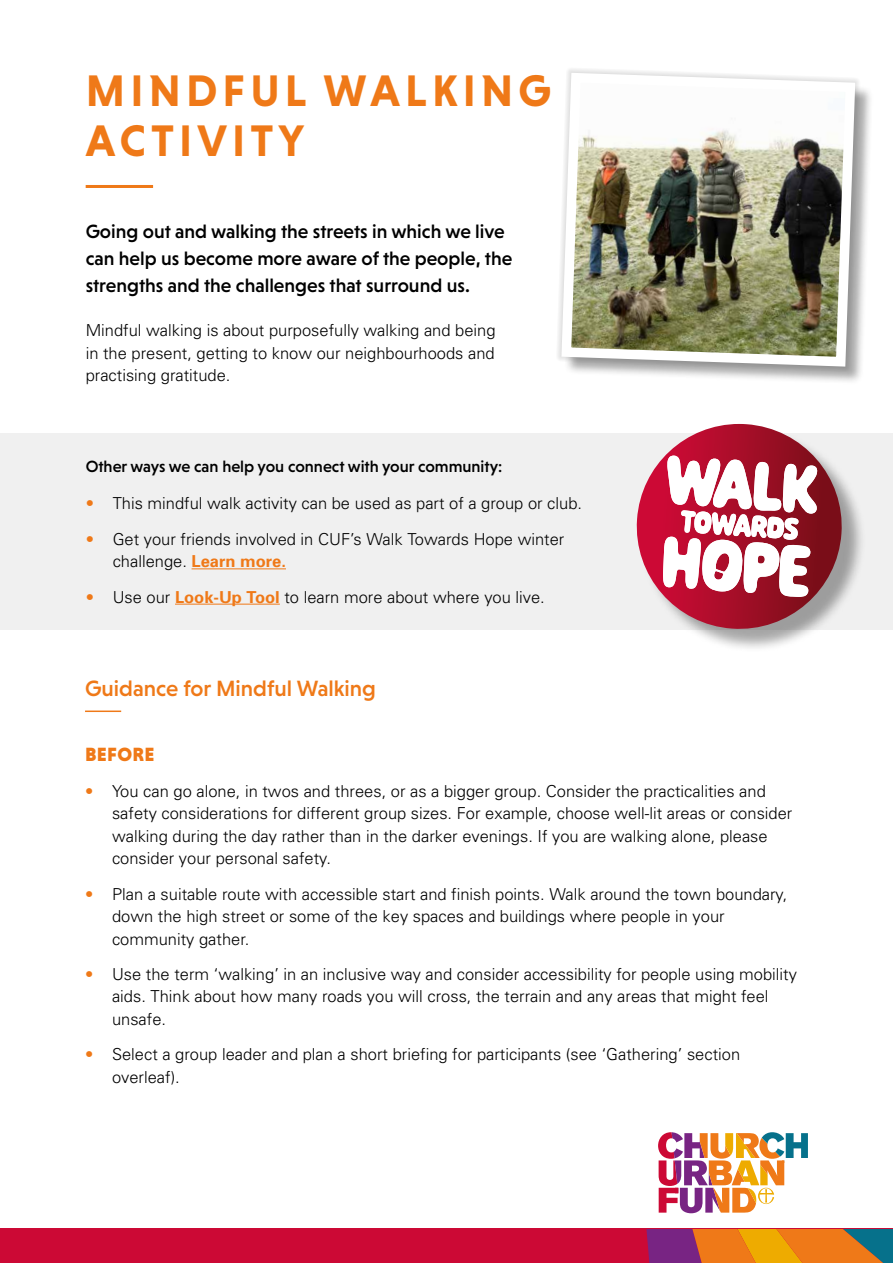
<style>
.page{position:relative;width:893px;height:1263px;background:#fff}
.page>*{position:absolute;margin:0;border:0;box-sizing:border-box;transform-origin:0 0}
.t1{font:700 45px/49.5px "Niveau Grotesk";letter-spacing:.115em;color:#ef7918}
.t2{font:500 22.5px "Niveau Grotesk";color:#ef7918}
.t3{font:500 19.5px/27px "Niveau Grotesk";color:#000}
.t4{font:900 19.5px "Niveau Grotesk";letter-spacing:.015em;color:#ef7918}
.t5{font:300 16.5px/22.5px "Univers";color:#000}
.t6{font:500 16.5px "Niveau Grotesk";color:#000}
.s1{color:#ef7918}
.s2{font-weight:700;color:#ef7918}
</style>
<div class="page">
<div style="left:0;top:433px;width:893px;height:196px;background:#f0f0f0"></div>
<svg style="left:658px;top:1132px;width:150px;height:53px"></svg>
<div style="left:0;top:1229px;width:893px;height:34px;background:#cc0935"></div>
<svg style="left:646px;top:1229px;width:247px;height:34px;background:#ba6e37"></svg>
<hr style="left:86px;top:185px;width:67px;height:3px;background:#ef7918">
<hr style="left:192px;top:568px;width:94px;height:1px;background:#ef7918">
<hr style="left:175px;top:604px;width:105px;height:1px;background:#ef7918">
<div style="left:564px;top:76px;width:310px;height:309px;background:#000;opacity:.35"></div>
<img style="left:557px;top:69px;width:303px;height:302px">
<hr style="left:85px;top:710px;width:36px;height:2px;background:#ef7918">
<div style="left:640px;top:427px;width:226px;height:226px;background:#000;opacity:.35"></div>
<svg style="left:633px;top:424px;width:212px;height:208px"></svg>
<h1 class="t1" style="left:86px;top:66px;width:467px">MINDFUL WALKING<br>ACTIVITY</h1>
<p class="t3" style="left:86px;top:218px;width:428px">Going out and walking the streets in which we live can help us become more aware of the people, the strengths and the challenges that surround us.</p>
<p class="t5" style="left:86px;top:319px;width:411px;text-align:justify">Mindful walking is about purposefully walking and being in the present, getting to know our neighbourhoods and practising gratitude.</p>
<p class="t6" style="left:86px;top:457px;width:418px">Other ways we can help you connect with your community:</p>
<p class="t5" style="left:86px;top:492px;width:498px"><span class="s1">•</span> This mindful walk activity can be used as part of a group or club.</p>
<p class="t5" style="left:113px;top:528px;width:453px;text-indent:-27px"><span class="s1">•</span> Get your friends involved in CUF’s Walk Towards Hope winter challenge. <span class="s2">Learn more.</span></p>
<p class="t5" style="left:86px;top:585px;width:461px"><span class="s1">•</span> Use our <span class="s2">Look-Up Tool</span> to learn more about where you live.</p>
<h2 class="t2" style="left:85px;top:676px;width:292px">Guidance for Mindful Walking</h2>
<p class="t4" style="left:85px;top:743px;width:71px">BEFORE</p>
<p class="t5" style="left:112px;top:780px;width:682px;text-indent:-27px"><span class="s1">•</span> You can go alone, in twos and threes, or as a bigger group. Consider the practicalities and safety considerations for different group sizes. For example, choose well-lit areas or consider walking during the day rather than in the darker evenings. If you are walking alone, please consider your personal safety.</p>
<p class="t5" style="left:112px;top:882px;width:677px;text-indent:-27px"><span class="s1">•</span> Plan a suitable route with accessible start and finish points. Walk around the town boundary, down the high street or some of the key spaces and buildings where people in your community gather.</p>
<p class="t5" style="left:112px;top:963px;width:686px;text-indent:-27px"><span class="s1">•</span> Use the term ‘walking’ in an inclusive way and consider accessibility for people using mobility aids. Think about how many roads you will cross, the terrain and any areas that might feel unsafe.</p>
<p class="t5" style="left:112px;top:1043px;width:630px;text-indent:-27px"><span class="s1">•</span> Select a group leader and plan a short briefing for participants (see ‘Gathering’ section overleaf).</p>
</div>
